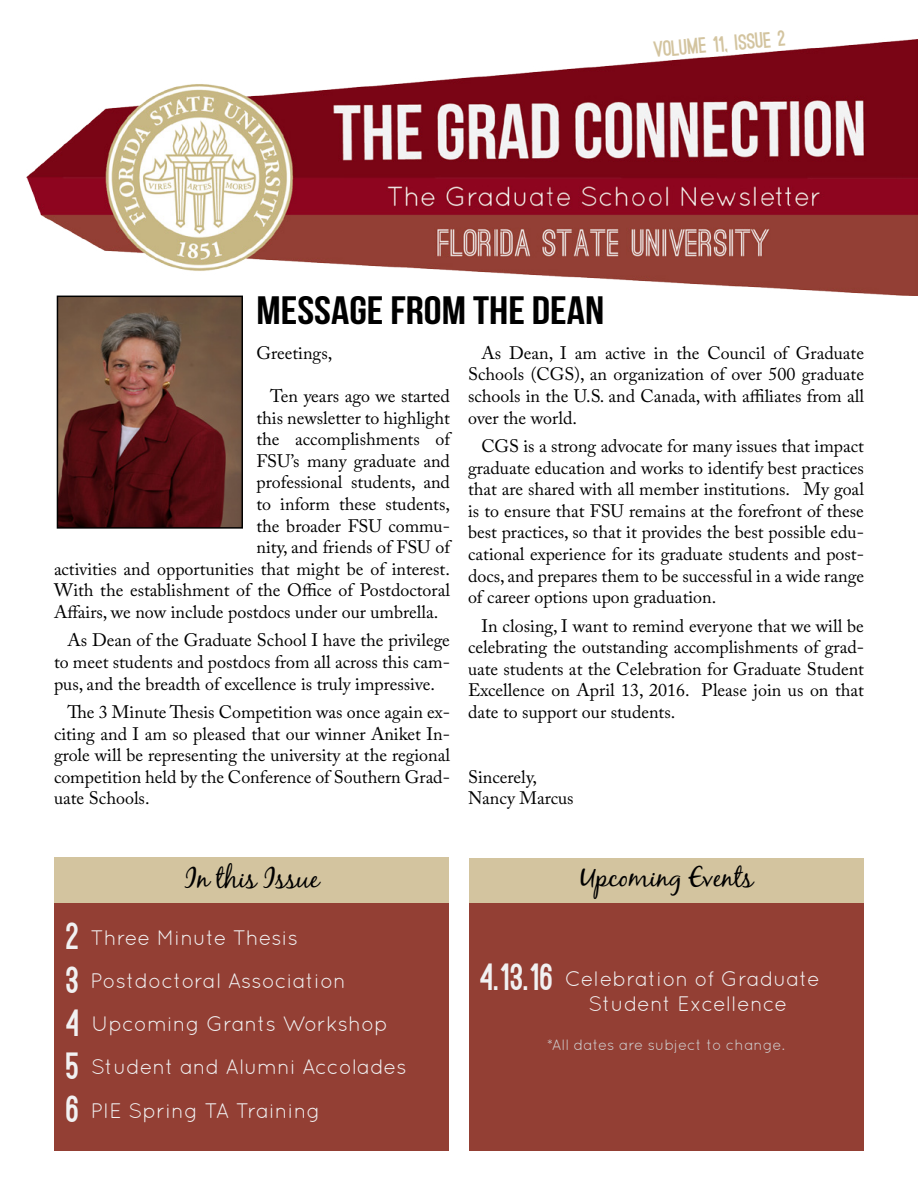
<style>
.page{position:relative;width:918px;height:1188px;background:#fff}
.page>*{position:absolute;margin:0;border:0;box-sizing:border-box;transform-origin:0 0}
.t1{font:39.6px "Bebas Neue";color:#000;scale:1.14 1}
.t2{font:27px "Black Jack";color:#000}
.t3{font:21px/43.2px "Quicksand";color:#f1f1f2}
.t4{font:900 21px "Ostrich Sans";color:#d3c49f}
.t5{font:18px/21.6px "Adobe Caslon Pro";color:#000;text-align:justify}
.t6{font:15px "Quicksand";color:#d1d3d4}
.s1{font-family:"Ostrich Sans";font-weight:900;font-size:36px}
</style>
<div class="page">
<img style="left:27px;top:39px;width:891px;height:257px">
<div style="left:55px;top:903px;width:394px;height:247px;background:#933f34"></div>
<div style="left:55px;top:858px;width:394px;height:45px;background:#d3c49f"></div>
<div style="left:470px;top:903px;width:394px;height:248px;background:#933f34"></div>
<div style="left:470px;top:858px;width:394px;height:45px;background:#d3c49f"></div>
<img style="left:59px;top:298px;width:182px;height:229px">
<div style="left:57px;top:296px;width:186px;height:233px;border:1px solid #000"></div>
<p class="t4" style="left:653px;top:42px;width:134px;rotate:-5deg">Volume 11, Issue 2</p>
<h1 class="t1" style="left:256px;top:289px;width:307px">MESSAGE FROM THE DEAN</h1>
<p class="t5" style="left:256px;top:342px;width:77px">Greetings,</p>
<p class="t5" style="left:270px;top:385px;width:181px">Ten years ago we started</p>
<p class="t5" style="left:256px;top:407px;width:195px">this newsletter to highlight</p>
<p class="t5" style="left:256px;top:428px;width:195px">the accomplishments of</p>
<p class="t5" style="left:256px;top:450px;width:195px">FSU’s many graduate and</p>
<p class="t5" style="left:256px;top:471px;width:195px">professional students, and</p>
<p class="t5" style="left:256px;top:493px;width:195px">to inform these students,</p>
<p class="t5" style="left:256px;top:515px;width:195px">the broader FSU commu-</p>
<p class="t5" style="left:256px;top:536px;width:195px">nity, and friends of FSU of</p>
<p class="t5" style="left:54px;top:558px;width:397px">activities and opportunities that might be of interest.</p>
<p class="t5" style="left:54px;top:579px;width:397px">With the establishment of the Office of Postdoctoral</p>
<p class="t5" style="left:54px;top:601px;width:386px">Affairs, we now include postdocs under our umbrella.</p>
<p class="t5" style="left:54px;top:629px;width:398px;text-indent:14px">As Dean of the Graduate School I have the privilege to meet students and postdocs from all across this cam&shy;pus, and the breadth of excellence is truly impressive.</p>
<p class="t5" style="left:54px;top:701px;width:398px;text-indent:14px">The 3 Minute Thesis Competition was once again ex&shy;citing and I am so pleased that our winner Aniket In&shy;grole will be representing the university at the regional competition held by the Conference of Southern Grad&shy;uate Schools.</p>
<p class="t5" style="left:468px;top:342px;width:398px;text-indent:14px">As Dean, I am active in the Council of Graduate Schools (CGS), an organization of over 500 graduate schools in the U.S. and Canada, with affiliates from all over the world.</p>
<p class="t5" style="left:468px;top:435px;width:398px;text-indent:14px">CGS is a strong advocate for many issues that impact graduate education and works to identify best practices that are shared with all member institutions. My goal is to ensure that FSU remains at the forefront of these best practices, so that it provides the best possible edu&shy;cational experience for its graduate students and post&shy;docs, and prepares them to be successful in a wide range of career options upon graduation.</p>
<p class="t5" style="left:468px;top:615px;width:398px;text-indent:14px">In closing, I want to remind everyone that we will be celebrating the outstanding accomplishments of grad&shy;uate students at the Celebration for Graduate Student Excellence on April 13, 2016. Please join us on that date to support our students.</p>
<p class="t5" style="left:468px;top:766px;width:107px">Sincerely,<br>Nancy Marcus</p>
<h2 class="t2" style="left:185px;top:862px;width:136px">In this Issue</h2>
<p class="t3" style="left:67px;top:916px;width:342px"><span class="s1">2</span> Three Minute Thesis<br><span class="s1">3</span> Postdoctoral Association<br><span class="s1">4</span> Upcoming Grants Workshop<br><span class="s1">5</span> Student and Alumni Accolades<br><span class="s1">6</span> PIE Spring TA Training</p>
<h2 class="t2" style="left:580px;top:861px;width:175px">Upcoming Events</h2>
<p class="t3" style="left:589px;top:966px;width:233px;line-height:25.2px;text-indent:-108px"><span class="s1">4.13.16</span> Celebration of Graduate<br>Student Excellence</p>
<p class="t6" style="left:547px;top:1036px;width:240px">*All dates are subject to change.</p>
</div>
